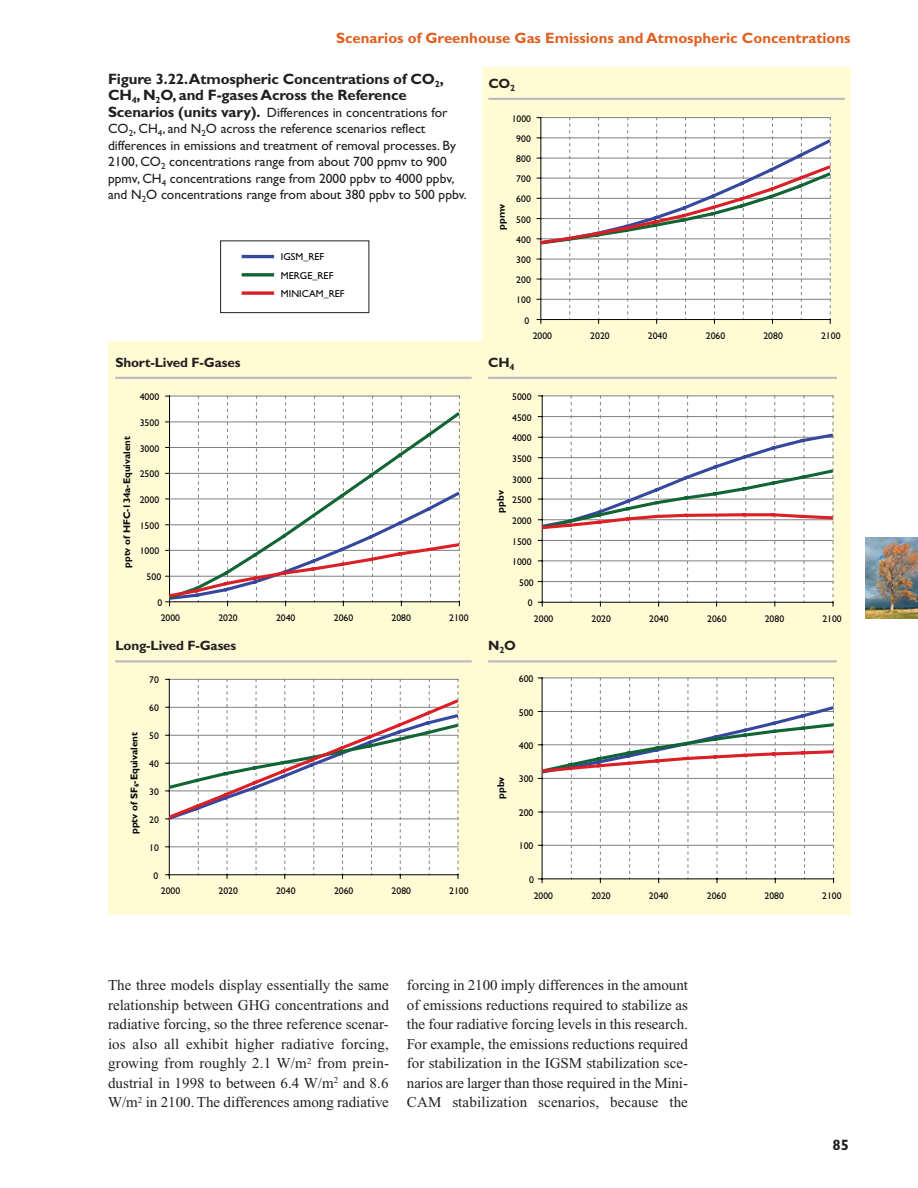
<style>
.page{position:relative;width:918px;height:1188px;background:#fff}
.page>*{position:absolute;margin:0;border:0;box-sizing:border-box;transform-origin:0 0}
.t1{font:15px/19.5px "Times New Roman";letter-spacing:.005em;color:#231f20;text-align:justify}
.t2{font:700 15px/16.5px "Gill Sans";letter-spacing:-.01em;color:#231f20}
.t3{font:700 15px "Gill Sans";color:#de6020}
.t4{font:13.5px/16.5px "Gill Sans";color:#231f20}
.t5{font:700 13.5px "Gill Sans";letter-spacing:-.01em;color:#231f20}
.t6{font:10.05px/18.3px "Gill Sans";color:#020303}
.t7{font:700 9.9px "Gill Sans";color:#020303}
.t8{font:9.9px "Gill Sans";color:#020303}
.t9{font:9.75px "Gill Sans";color:#020303}
.t10{font:700 9.75px "Gill Sans";color:#020303}
.s1{font-weight:700;font-size:15px}
</style>
<div class="page">
<img style="left:866px;top:538px;width:52px;height:81px">
<div style="left:482px;top:68px;width:368px;height:297px;background:#fffbd5"></div>
<div style="left:108px;top:341px;width:742px;height:574px;background:#fffbd5"></div>
<hr style="left:488px;top:98px;width:357px;height:2px;background:#bbbdbf">
<svg style="left:166px;top:679px;width:293px;height:199px;background:#efeded"></svg>
<svg style="left:538px;top:678px;width:296px;height:205px;background:#f1efee"></svg>
<svg style="left:166px;top:396px;width:294px;height:210px;background:#eeecec"></svg>
<svg style="left:538px;top:396px;width:296px;height:210px;background:#eeedec"></svg>
<svg style="left:537px;top:117px;width:294px;height:206px;background:#eeecec"></svg>
<hr style="left:115px;top:377px;width:357px;height:2px;background:#bbbdbf">
<hr style="left:488px;top:377px;width:349px;height:2px;background:#bbbdbf">
<hr style="left:115px;top:660px;width:357px;height:2px;background:#bbbdbf">
<hr style="left:488px;top:660px;width:349px;height:2px;background:#bbbdbf">
<hr style="left:243px;top:255px;width:29px;height:3px;background:#36489e">
<svg style="left:243px;top:273px;width:29px;height:4px"></svg>
<svg style="left:243px;top:291px;width:29px;height:4px"></svg>
<div style="left:220px;top:240px;width:149px;height:73px;border:1px solid #231f20"></div>
<p class="t3" style="left:336px;top:33px;width:516px">Scenarios of Greenhouse Gas Emissions and Atmospheric Concentrations</p>
<p class="t2" style="left:108px;top:72px;width:337px">Figure 3.22.Atmospheric Concentrations of CO<sub>2</sub>,<br>CH<sub>4</sub>, N<sub>2</sub>O, and F-gases Across the Reference</p>
<p class="t4" style="left:108px;top:105px;width:360px"><span class="s1">Scenarios (units vary).</span> Differences in concentrations for CO<sub>2</sub>, CH<sub>4</sub>, and N<sub>2</sub>O across the reference scenarios reflect differences in emissions and treatment of removal processes. By 2100, CO<sub>2</sub> concentrations range from about 700 ppmv to 900 ppmv, CH<sub>4</sub> concentrations range from 2000 ppbv to 4000 ppbv, and N<sub>2</sub>O concentrations range from about 380 ppbv to 500 ppbv.</p>
<p class="t6" style="left:281px;top:249px;width:65px">IGSM_REF<br>MERGE_REF<br>MINICAM_REF</p>
<p class="t5" style="left:488px;top:79px;width:28px">CO<sub>2</sub></p>
<p class="t9" style="left:512px;top:115px;width:21px">1000</p>
<p class="t9" style="left:516px;top:135px;width:16px">900</p>
<p class="t9" style="left:516px;top:156px;width:16px">800</p>
<p class="t7" style="left:498px;top:230px;width:27px;rotate:-90deg">ppmv</p>
<p class="t9" style="left:516px;top:175px;width:16px">700</p>
<p class="t9" style="left:516px;top:196px;width:16px">600</p>
<p class="t9" style="left:516px;top:216px;width:16px">500</p>
<p class="t9" style="left:516px;top:236px;width:16px">400</p>
<p class="t9" style="left:516px;top:256px;width:16px">300</p>
<p class="t9" style="left:516px;top:276px;width:16px">200</p>
<p class="t9" style="left:516px;top:297px;width:16px">100</p>
<p class="t9" style="left:525px;top:317px;width:6px">0</p>
<p class="t9" style="left:533px;top:332px;width:21px">2000</p>
<p class="t9" style="left:590px;top:332px;width:21px">2020</p>
<p class="t9" style="left:648px;top:332px;width:21px">2040</p>
<p class="t9" style="left:706px;top:332px;width:21px">2060</p>
<p class="t9" style="left:763px;top:332px;width:21px">2080</p>
<p class="t9" style="left:821px;top:332px;width:21px">2100</p>
<p class="t5" style="left:115px;top:358px;width:127px">Short-Lived F-Gases</p>
<p class="t5" style="left:488px;top:358px;width:28px">CH<sub>4</sub></p>
<p class="t9" style="left:140px;top:394px;width:21px">4000</p>
<p class="t9" style="left:512px;top:393px;width:21px">5000</p>
<p class="t9" style="left:140px;top:419px;width:21px">3500</p>
<p class="t9" style="left:512px;top:414px;width:21px">4500</p>
<p class="t10" style="left:123px;top:568px;width:133px;rotate:-90deg">pptv of HFC-134a-Equivalent</p>
<p class="t9" style="left:140px;top:445px;width:21px">3000</p>
<p class="t9" style="left:140px;top:471px;width:21px">2500</p>
<p class="t9" style="left:140px;top:496px;width:21px">2000</p>
<p class="t9" style="left:140px;top:522px;width:21px">1500</p>
<p class="t9" style="left:140px;top:548px;width:21px">1000</p>
<p class="t9" style="left:512px;top:435px;width:21px">4000</p>
<p class="t9" style="left:512px;top:455px;width:21px">3500</p>
<p class="t9" style="left:512px;top:476px;width:21px">3000</p>
<p class="t7" style="left:497px;top:513px;width:24px;rotate:-90deg">ppbv</p>
<p class="t9" style="left:512px;top:497px;width:21px">2500</p>
<p class="t9" style="left:512px;top:517px;width:21px">2000</p>
<p class="t9" style="left:512px;top:538px;width:21px">1500</p>
<p class="t9" style="left:512px;top:558px;width:21px">1000</p>
<p class="t9" style="left:147px;top:574px;width:16px">500</p>
<p class="t9" style="left:519px;top:579px;width:16px">500</p>
<p class="t9" style="left:157px;top:599px;width:6px">0</p>
<p class="t9" style="left:528px;top:600px;width:6px">0</p>
<p class="t9" style="left:161px;top:614px;width:21px">2000</p>
<p class="t9" style="left:218px;top:614px;width:21px">2020</p>
<p class="t9" style="left:276px;top:614px;width:21px">2040</p>
<p class="t9" style="left:334px;top:614px;width:21px">2060</p>
<p class="t9" style="left:392px;top:614px;width:21px">2080</p>
<p class="t9" style="left:449px;top:614px;width:21px">2100</p>
<p class="t9" style="left:534px;top:615px;width:21px">2000</p>
<p class="t9" style="left:592px;top:615px;width:21px">2020</p>
<p class="t9" style="left:649px;top:615px;width:21px">2040</p>
<p class="t9" style="left:707px;top:615px;width:21px">2060</p>
<p class="t9" style="left:765px;top:615px;width:21px">2080</p>
<p class="t9" style="left:822px;top:615px;width:21px">2100</p>
<p class="t5" style="left:115px;top:641px;width:123px">Long-Lived F-Gases</p>
<p class="t5" style="left:488px;top:641px;width:29px">N<sub>2</sub>O</p>
<p class="t7" style="left:131px;top:834px;width:104px;rotate:-90deg">pptv of SF<sub>6</sub>-Equivalent</p>
<p class="t9" style="left:149px;top:677px;width:11px">70</p>
<p class="t9" style="left:149px;top:705px;width:11px">60</p>
<p class="t9" style="left:149px;top:733px;width:11px">50</p>
<p class="t9" style="left:149px;top:760px;width:11px">40</p>
<p class="t9" style="left:149px;top:788px;width:11px">30</p>
<p class="t9" style="left:149px;top:816px;width:11px">20</p>
<p class="t9" style="left:149px;top:844px;width:11px">10</p>
<p class="t9" style="left:154px;top:872px;width:6px">0</p>
<p class="t9" style="left:161px;top:887px;width:21px">2000</p>
<p class="t9" style="left:218px;top:887px;width:21px">2020</p>
<p class="t9" style="left:276px;top:887px;width:21px">2040</p>
<p class="t9" style="left:334px;top:887px;width:21px">2060</p>
<p class="t9" style="left:392px;top:887px;width:21px">2080</p>
<p class="t9" style="left:449px;top:887px;width:21px">2100</p>
<p class="t10" style="left:497px;top:799px;width:23px;rotate:-90deg">ppbv</p>
<p class="t8" style="left:519px;top:675px;width:16px">600</p>
<p class="t8" style="left:519px;top:709px;width:16px">500</p>
<p class="t8" style="left:519px;top:742px;width:16px">400</p>
<p class="t8" style="left:519px;top:776px;width:16px">300</p>
<p class="t8" style="left:519px;top:809px;width:16px">200</p>
<p class="t8" style="left:519px;top:843px;width:16px">100</p>
<p class="t8" style="left:529px;top:876px;width:6px">0</p>
<p class="t9" style="left:534px;top:892px;width:21px">2000</p>
<p class="t9" style="left:591px;top:892px;width:21px">2020</p>
<p class="t9" style="left:649px;top:892px;width:21px">2040</p>
<p class="t9" style="left:707px;top:892px;width:21px">2060</p>
<p class="t9" style="left:765px;top:892px;width:21px">2080</p>
<p class="t9" style="left:822px;top:892px;width:21px">2100</p>
<p class="t1" style="left:108px;top:977px;width:283px">The three models display essentially the same relationship between GHG concentrations and radiative forcing, so the three reference scenar&shy;ios also all exhibit higher radiative forcing, growing from roughly 2.1 W/m<sup>2</sup> from prein&shy;dustrial in 1998 to between 6.4 W/m<sup>2</sup> and 8.6<br>W/m<sup>2</sup> in 2100. The differences among radiative</p>
<p class="t1" style="left:407px;top:977px;width:283px">forcing in 2100 imply differences in the amount of emissions reductions required to stabilize as the four radiative forcing levels in this research.<br>For example, the emissions reductions required for stabilization in the IGSM stabilization sce&shy;narios are larger than those required in the Mini-CAM stabilization scenarios, because the</p>
<p class="t2" style="left:832px;top:1139px;width:18px">85</p>
</div>
